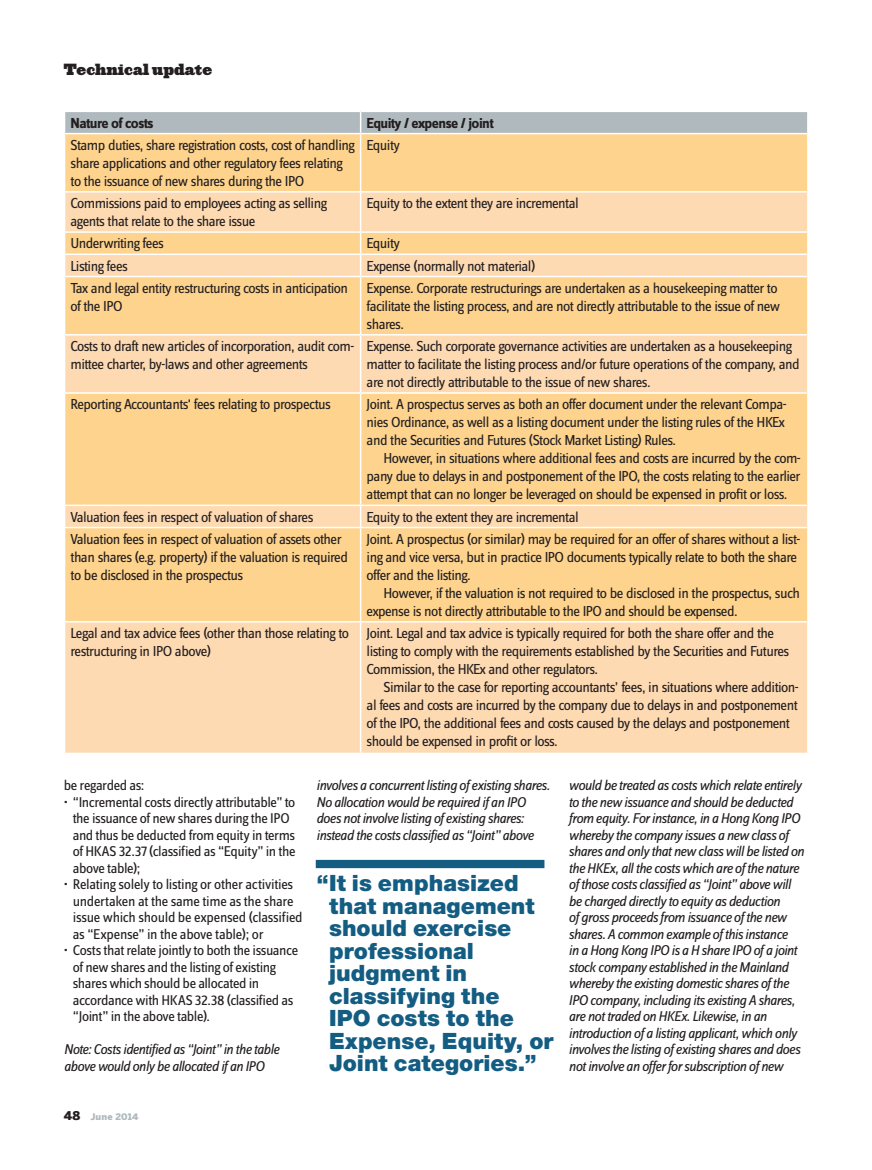
<style>
.page{position:relative;width:872px;height:1170px;background:#fff}
.page>*{position:absolute;margin:0;border:0;box-sizing:border-box;transform-origin:0 0}
.Pull_quote_-_SM{font:900 22.5px/22.5px "Helvetica Neue";letter-spacing:.005em;color:#135c82}
.t1{font:15px/18px "Zine Sans Dis";letter-spacing:-.04em;color:#231f20}
.t2{font:700 15px "Zine Sans Dis";letter-spacing:-.04em;color:#231f20}
.APlus_Folio_Strap_8{font:900 15px "Ziggurat";letter-spacing:.01em;color:#231f20}
.QA_-_subhead{font:italic 14.7px/16.5px "Zine Sans Dis";letter-spacing:-.045em;color:#231f20}
.QA_-_subhead-2{font:14.7px/16.5px "Zine Sans Dis";letter-spacing:-.03em;color:#231f20}
.t3{font:900 9px "Benton Sans";letter-spacing:.02em;color:#afb9be}
.s1{font-size:14.7px}
.s2{font-size:12px;color:#231f20}
</style>
<div class="page">
<div style="left:65px;top:111px;width:295px;height:23px;background:#afb9be"></div>
<div style="left:360px;top:111px;width:448px;height:23px;background:#afb9be"></div>
<div style="left:65px;top:134px;width:742px;height:57px;background:#fed38d"></div>
<svg style="left:65px;top:192px;width:742px;height:560px;background:#fed6a0"></svg>
<hr style="left:64px;top:111px;width:296px;height:1px;background:#fff">
<hr style="left:360px;top:111px;width:448px;height:1px;background:#fff">
<svg style="left:360px;top:112px;width:1px;height:21px"></svg>
<svg style="left:807px;top:112px;width:1px;height:21px"></svg>
<hr style="left:64px;top:133px;width:296px;height:1px;background:#fff">
<hr style="left:360px;top:133px;width:448px;height:1px;background:#fff">
<hr style="left:360px;top:134px;width:1px;height:57px;background:#fff">
<hr style="left:360px;top:192px;width:1px;height:39px;background:#fff">
<hr style="left:360px;top:335px;width:1px;height:57px;background:#fff">
<hr style="left:64px;top:231px;width:296px;height:2px;background:#fff">
<hr style="left:64px;top:253px;width:296px;height:2px;background:#fff">
<hr style="left:360px;top:231px;width:448px;height:2px;background:#fff">
<svg style="left:360px;top:233px;width:1px;height:43px"></svg>
<svg style="left:807px;top:233px;width:1px;height:43px"></svg>
<hr style="left:360px;top:253px;width:448px;height:2px;background:#fff">
<hr style="left:64px;top:276px;width:296px;height:1px;background:#fff">
<hr style="left:64px;top:334px;width:296px;height:1px;background:#fff">
<hr style="left:360px;top:276px;width:448px;height:1px;background:#fff">
<hr style="left:360px;top:277px;width:1px;height:57px;background:#fff">
<hr style="left:360px;top:334px;width:448px;height:1px;background:#fff">
<hr style="left:64px;top:392px;width:296px;height:2px;background:#fff">
<hr style="left:360px;top:392px;width:448px;height:2px;background:#fff">
<hr style="left:360px;top:394px;width:1px;height:110px;background:#fff">
<hr style="left:64px;top:504px;width:296px;height:2px;background:#fff">
<hr style="left:360px;top:504px;width:448px;height:2px;background:#fff">
<svg style="left:360px;top:506px;width:1px;height:20px"></svg>
<hr style="left:64px;top:526px;width:296px;height:2px;background:#fff">
<hr style="left:360px;top:526px;width:448px;height:2px;background:#fff">
<hr style="left:360px;top:528px;width:1px;height:93px;background:#fff">
<hr style="left:64px;top:621px;width:296px;height:1px;background:#fff">
<hr style="left:360px;top:621px;width:448px;height:1px;background:#fff">
<hr style="left:360px;top:622px;width:1px;height:130px;background:#fff">
<div style="left:316px;top:859px;width:228px;height:9px;background:#135c82"></div>
<p class="APlus_Folio_Strap_8" style="left:64px;top:57px;width:150px">Technical update</p>
<p class="t2" style="left:71px;top:115px;width:84px">Nature of costs</p>
<p class="t2" style="left:366px;top:115px;width:129px">Equity / expense / joint</p>
<p class="t1" style="left:71px;top:137px;width:286px">Stamp duties, share registration costs, cost of handling share applications and other regulatory fees relating to the issuance of new shares during the IPO</p>
<p class="t1" style="left:366px;top:137px;width:35px">Equity</p>
<p class="t1" style="left:71px;top:195px;width:258px">Commissions paid to employees acting as selling agents that relate to the share issue</p>
<p class="t1" style="left:366px;top:195px;width:214px">Equity to the extent they are incremental</p>
<p class="t1" style="left:71px;top:235px;width:95px">Underwriting fees</p>
<p class="t1" style="left:366px;top:235px;width:35px">Equity</p>
<p class="t1" style="left:71px;top:257px;width:59px">Listing fees</p>
<p class="t1" style="left:366px;top:257px;width:170px">Expense (normally not material)</p>
<p class="t1" style="left:71px;top:280px;width:279px">Tax and legal entity restructuring costs in anticipation of the IPO</p>
<p class="t1" style="left:366px;top:280px;width:415px">Expense. Corporate restructurings are undertaken as a housekeeping matter to facilitate the listing process, and are not directly attributable to the issue of new shares.</p>
<p class="t1" style="left:71px;top:338px;width:285px">Costs to draft new articles of incorporation, audit com&shy;mittee charter, by-laws and other agreements</p>
<p class="t1" style="left:366px;top:338px;width:434px">Expense. Such corporate governance activities are undertaken as a housekeeping matter to facilitate the listing process and/or future operations of the company, and are not directly attributable to the issue of new shares.</p>
<p class="t1" style="left:71px;top:396px;width:262px">Reporting Accountants' fees relating to prospectus</p>
<p class="t1" style="left:366px;top:396px;width:421px;text-align:justify">Joint. A prospectus serves as both an offer document under the relevant Compa&shy;nies Ordinance, as well as a listing document under the listing rules of the HKEx and the Securities and Futures (Stock Market Listing) Rules.</p>
<p class="t1" style="left:366px;top:450px;width:436px;text-align:justify;text-indent:17px">However, in situations where additional fees and costs are incurred by the com&shy;pany due to delays in and postponement of the IPO, the costs relating to the earlier attempt that can no longer be leveraged on should be expensed in profit or loss.</p>
<p class="t1" style="left:71px;top:508px;width:244px">Valuation fees in respect of valuation of shares</p>
<p class="t1" style="left:366px;top:508px;width:214px">Equity to the extent they are incremental</p>
<p class="t1" style="left:71px;top:530px;width:279px">Valuation fees in respect of valuation of assets other than shares (e.g. property) if the valuation is required to be disclosed in the prospectus</p>
<p class="t1" style="left:366px;top:530px;width:435px">Joint. A prospectus (or similar) may be required for an offer of shares without a list&shy;ing and vice versa, but in practice IPO documents typically relate to both the share offer and the listing.</p>
<p class="t1" style="left:366px;top:584px;width:435px;text-indent:17px">However, if the valuation is not required to be disclosed in the prospectus, such expense is not directly attributable to the IPO and should be expensed.</p>
<p class="t1" style="left:71px;top:625px;width:280px">Legal and tax advice fees (other than those relating to restructuring in IPO above)</p>
<p class="t1" style="left:366px;top:625px;width:424px">Joint. Legal and tax advice is typically required for both the share offer and the listing to comply with the requirements established by the Securities and Futures<br>Commission, the HKEx and other regulators.</p>
<p class="t1" style="left:366px;top:679px;width:433px;text-indent:17px">Similar to the case for reporting accountants<span class="s1">’</span> fees, in situations where addition&shy;al fees and costs are incurred by the company due to delays in and postponement of the IPO, the additional fees and costs caused by the delays and postponement should be expensed in profit or loss.</p>
<p class="QA_-_subhead-2" style="left:64px;top:778px;width:82px">be regarded as:</p>
<p class="QA_-_subhead-2" style="left:73px;top:794px;width:224px;text-indent:-9px">• “Incremental costs directly attributable” to the issuance of new shares during the IPO and thus be deducted from equity in terms of HKAS 32.37 (classified as “Equity” in the above table);</p>
<p class="QA_-_subhead-2" style="left:73px;top:877px;width:231px;text-indent:-9px">• Relating solely to listing or other activities undertaken at the same time as the share issue which should be expensed (classified as “Expense” in the above table); or</p>
<p class="QA_-_subhead-2" style="left:73px;top:943px;width:227px;text-indent:-9px">• Costs that relate jointly to both the issuance of new shares and the listing of existing shares which should be allocated in accordance with HKAS 32.38 (classified as “Joint” in the above table).</p>
<p class="QA_-_subhead" style="left:64px;top:1041px;width:217px">Note: Costs identified as “Joint” in the table above would only be allocated if an IPO</p>
<p class="t3" style="left:64px;top:1111px;width:76px"><span class="s2">48</span> June 2014</p>
<p class="QA_-_subhead" style="left:316px;top:777px;width:235px">involves a concurrent listing of existing shares.<br>No allocation would be required if an IPO does not involve listing of existing shares: instead the costs classified as “Joint” above</p>
<p class="QA_-_subhead" style="left:568px;top:777px;width:237px">would be treated as costs which relate entirely to the new issuance and should be deducted from equity. For instance, in a Hong Kong IPO whereby the company issues a new class of shares and only that new class will be listed on the HKEx, all the costs which are of the nature of those costs classified as “Joint” above will be charged directly to equity as deduction<br>of gross proceeds from issuance of the new shares. A common example of this instance<br>in a Hong Kong IPO is a H share IPO of a joint stock company established in the Mainland whereby the existing domestic shares of the IPO company, including its existing A shares, are not traded on HKEx. Likewise, in an introduction of a listing applicant, which only involves the listing of existing shares and does not involve an offer for subscription of new</p>
<p class="Pull_quote_-_SM" style="left:329px;top:871px;width:226px;text-indent:-12px">“It is emphasized that management should exercise professional judgment in classifying the<br>IPO costs to the<br>Expense, Equity, or<br>Joint categories.”</p>
</div>
